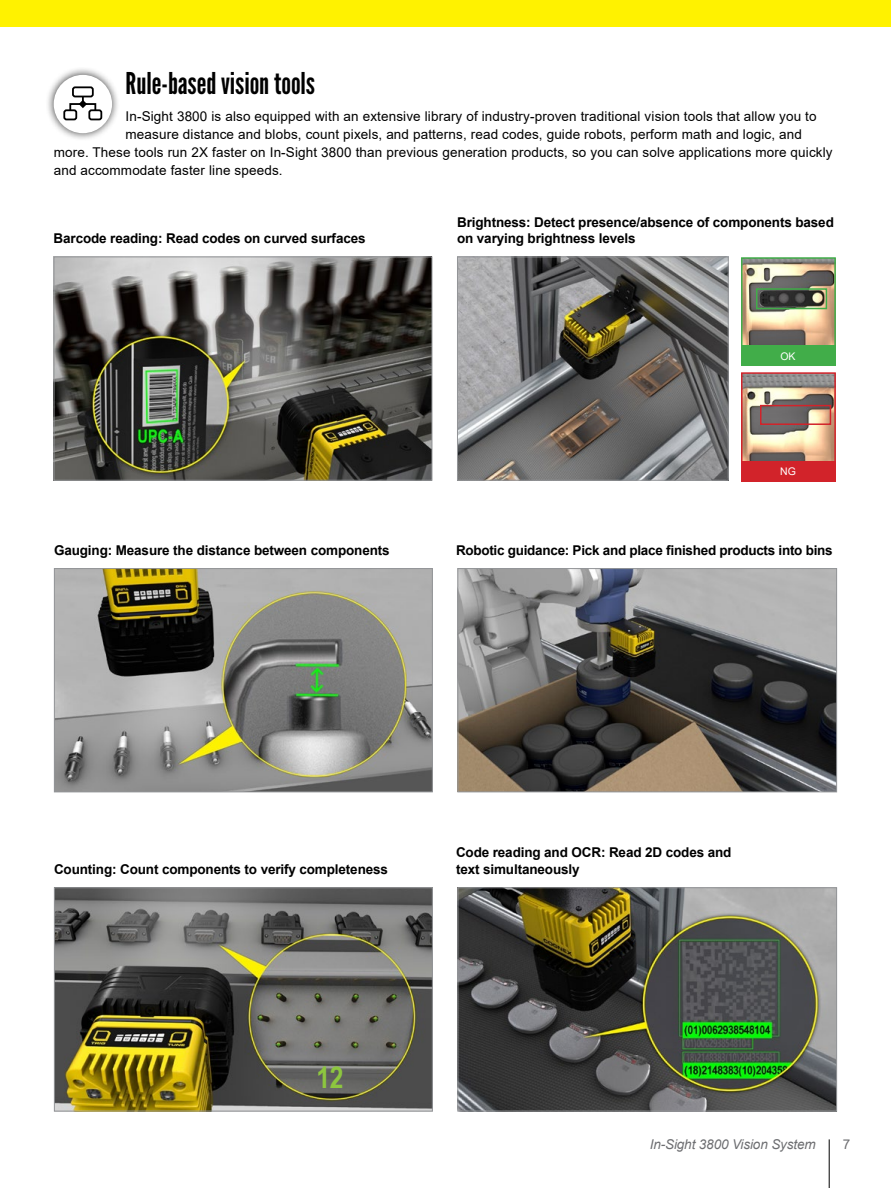
<style>
.page{position:relative;width:891px;height:1188px;background:#fff}
.page>*{position:absolute;margin:0;border:0;box-sizing:border-box;transform-origin:0 0}
.t1{font:30px "League Gothic";color:#000}
.t2{font:700 30px "Arial Narrow";color:#8dc63f}
.t3{font:13.5px "Arial";letter-spacing:.01em;color:#000}
.t4{font:700 13.5px/16.5px "Arial";letter-spacing:-.01em;color:#000}
.t5{font:italic 13.5px "Arial";letter-spacing:-.01em;color:#6d6e71}
.t6{font:13.5px "Arial";color:#6d6e71}
.t7{font:10.5px "Arial";color:#fff}
</style>
<div class="page">
<img style="left:56px;top:259px;width:374px;height:220px">
<div style="left:54px;top:257px;width:378px;height:224px;border:1px solid #939598"></div>
<img style="left:459px;top:259px;width:268px;height:220px">
<div style="left:457px;top:257px;width:272px;height:224px;border:1px solid #939598"></div>
<img style="left:56px;top:570px;width:375px;height:220px">
<div style="left:54px;top:568px;width:379px;height:224px;border:1px solid #939598"></div>
<img style="left:460px;top:570px;width:375px;height:220px">
<div style="left:458px;top:568px;width:379px;height:224px;border:1px solid #939598"></div>
<img style="left:56px;top:889px;width:375px;height:220px">
<div style="left:54px;top:887px;width:379px;height:224px;border:1px solid #939598"></div>
<img style="left:460px;top:889px;width:375px;height:220px">
<div style="left:458px;top:887px;width:379px;height:224px;border:1px solid #939598"></div>
<img style="left:744px;top:260px;width:89px;height:85px">
<div style="left:741px;top:257px;width:95px;height:109px;border:2px solid #41ad49"></div>
<img style="left:744px;top:375px;width:89px;height:86px">
<div style="left:741px;top:372px;width:95px;height:109px;border:2px solid #d2232a"></div>
<div style="left:741px;top:345px;width:94px;height:21px;background:#41ad49"></div>
<div style="left:741px;top:461px;width:94px;height:21px;background:#d2232a"></div>
<div style="left:760px;top:405px;width:71px;height:20px;border:2px solid #d2232a"></div>
<div style="left:756px;top:288px;width:71px;height:21px;border:2px solid #41ad49"></div>
<div style="left:46px;top:67px;width:74px;height:74px;background:#000;opacity:.75"></div>
<div style="left:54px;top:75px;width:58px;height:58px;background:#fff;border-radius:50%"></div>
<svg style="left:69px;top:96px;width:28px;height:21px"></svg>
<div style="left:64px;top:110px;width:12px;height:9px;background:#fff;border-radius:2px"></div>
<div style="left:63px;top:109px;width:14px;height:11px;border:2px solid #000;border-radius:2px"></div>
<div style="left:89px;top:110px;width:12px;height:9px;background:#fff;border-radius:2px"></div>
<div style="left:88px;top:109px;width:14px;height:11px;border:2px solid #000;border-radius:2px"></div>
<div style="left:72px;top:86px;width:22px;height:11px;border:2px solid #000;border-radius:2px"></div>
<div style="left:0;top:0;width:891px;height:27px;background:#fff200"></div>
<hr style="left:829px;top:1139px;width:1px;height:49px;background:#000">
<h1 class="t1" style="left:126px;top:66px;width:191px">Rule-based vision tools</h1>
<p class="t3" style="left:126px;top:107px;width:693px">In-Sight 3800 is also equipped with an extensive library of industry-proven traditional vision tools that allow you to</p>
<p class="t3" style="left:126px;top:125px;width:678px">measure distance and blobs, count pixels, and patterns, read codes, guide robots, perform math and logic, and</p>
<p class="t3" style="left:54px;top:143px;width:780px">more. These tools run 2X faster on In-Sight 3800 than previous generation products, so you can solve applications more quickly</p>
<p class="t3" style="left:54px;top:161px;width:230px">and accommodate faster line speeds.</p>
<p class="t4" style="left:54px;top:231px;width:314px">Barcode reading: Read codes on curved surfaces</p>
<p class="t4" style="left:457px;top:214px;width:378px">Brightness: Detect presence/absence of components based on varying brightness levels</p>
<p class="t7" style="left:781px;top:349px;width:17px">OK</p>
<p class="t7" style="left:780px;top:464px;width:17px">NG</p>
<p class="t4" style="left:54px;top:542px;width:337px">Gauging: Measure the distance between components</p>
<p class="t4" style="left:456px;top:542px;width:378px">Robotic guidance: Pick and place finished products into bins</p>
<p class="t4" style="left:54px;top:861px;width:336px">Counting: Count components to verify completeness</p>
<p class="t4" style="left:456px;top:845px;width:277px">Code reading and OCR: Read 2D codes and text simultaneously</p>
<h1 class="t2" style="left:316px;top:1055px;width:29px">12</h1>
<p class="t5" style="left:650px;top:1136px;width:167px">In-Sight 3800 Vision System</p>
<p class="t6" style="left:843px;top:1135px;width:9px">7</p>
</div>
